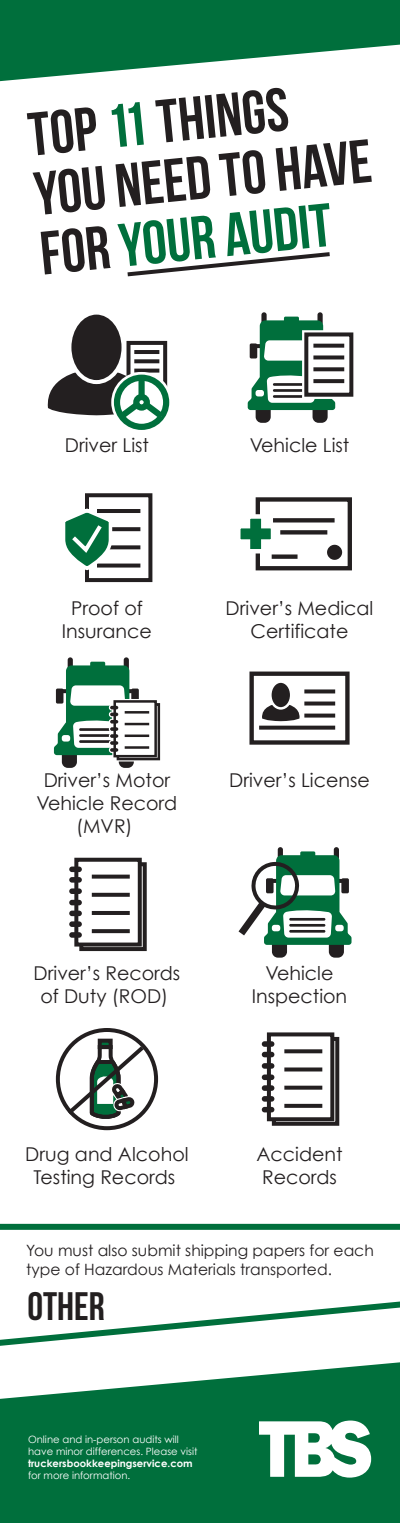
<style>
.page{position:relative;width:400px;height:1523px;background:#fff}
.page>*{position:absolute;margin:0;border:0;box-sizing:border-box;transform-origin:0 0}
.t1{font:61.1px/59.8px "Bebas Neue";color:#231f20}
.t2{font:39.7px "Bebas Neue";color:#231f20}
.t3{font:19.05px/22.9px "Century Gothic";color:#231f20;text-align:center}
.t4{font:15.55px/18.6px "Century Gothic";color:#231f20}
.t5{font:10.05px/12.1px "Century Gothic";color:#fff}
.t6{font:700 10.05px "Century Gothic";color:#fff}
.s1{color:#006f3c}
</style>
<div class="page">
<svg style="left:0;top:1223px;width:400px;height:123px"></svg>
<svg style="left:127px;top:252px;width:203px;height:25px"></svg>
<svg style="left:0;top:0;width:400px;height:82px;fill:#006f3c"></svg>
<svg style="left:0;top:1362px;width:400px;height:161px;background:#208155"></svg>
<svg style="left:259px;top:1420px;width:112px;height:58px"></svg>
<hr style="left:134px;top:350px;width:25px;height:4px;background:#231f20">
<svg style="left:134px;top:359px;width:25px;height:4px"></svg>
<div style="left:127px;top:341px;width:40px;height:53px;border:4px solid #231f20"></div>
<div style="left:69px;top:313px;width:55px;height:69px;background:#231f20;border-radius:50%"></div>
<div style="left:67px;top:311px;width:59px;height:73px;border:4px solid #fff;border-radius:50%"></div>
<div style="left:111px;top:372px;width:61px;height:61px;border:12px solid #fff;border-radius:50%"></div>
<div style="left:114px;top:375px;width:55px;height:55px;border:6px solid #006f3c;border-radius:50%"></div>
<svg style="left:47px;top:369px;width:123px;height:56px"></svg>
<div style="left:136px;top:397px;width:11px;height:11px;background:#fff;border-radius:50%"></div>
<div style="left:133px;top:394px;width:17px;height:17px;border:6px solid #006f3c;border-radius:50%"></div>
<div style="left:261px;top:312px;width:6px;height:13px;background:#231f20;border-radius:3px"></div>
<div style="left:317px;top:312px;width:6px;height:13px;background:#231f20;border-radius:3px"></div>
<div style="left:256px;top:404px;width:15px;height:19px;background:#231f20;border-radius:6px"></div>
<div style="left:313px;top:404px;width:15px;height:19px;background:#231f20;border-radius:6px"></div>
<svg style="left:248px;top:317px;width:87px;height:93px"></svg>
<hr style="left:273px;top:383px;width:36px;height:3px;background:#231f20">
<hr style="left:273px;top:389px;width:36px;height:3px;background:#231f20">
<hr style="left:273px;top:395px;width:36px;height:3px;background:#231f20">
<svg style="left:302px;top:330px;width:52px;height:69px"></svg>
<div style="left:304px;top:332px;width:49px;height:65px;background:#fff;border:4px solid #231f20"></div>
<svg style="left:313px;top:344px;width:31px;height:4px"></svg>
<svg style="left:313px;top:355px;width:31px;height:4px"></svg>
<svg style="left:313px;top:367px;width:31px;height:4px"></svg>
<svg style="left:313px;top:379px;width:31px;height:4px"></svg>
<div style="left:256px;top:390px;width:8px;height:6px;background:#fff;border-radius:3px"></div>
<div style="left:85px;top:493px;width:67px;height:89px;background:#fff;border:4px solid #231f20"></div>
<hr style="left:97px;top:509px;width:43px;height:4px;background:#231f20">
<svg style="left:114px;top:527px;width:26px;height:4px"></svg>
<svg style="left:114px;top:545px;width:26px;height:4px"></svg>
<svg style="left:114px;top:564px;width:26px;height:4px"></svg>
<svg style="left:65px;top:505px;width:49px;height:68px"></svg>
<div style="left:256px;top:497px;width:96px;height:73px;background:#fff;border:4px solid #231f20"></div>
<div style="left:272px;top:554px;width:26px;height:5px;background:#231f20"></div>
<svg style="left:280px;top:530px;width:47px;height:4px"></svg>
<svg style="left:278px;top:518px;width:57px;height:4px"></svg>
<div style="left:325px;top:542px;width:20px;height:20px;background:#231f20;border-radius:50%"></div>
<div style="left:322px;top:540px;width:25px;height:25px;border:5px solid #fff;border-radius:50%"></div>
<svg style="left:240px;top:512px;width:38px;height:44px"></svg>
<div style="left:249px;top:671px;width:101px;height:74px;background:#fff;border:4px solid #231f20"></div>
<svg style="left:262px;top:705px;width:38px;height:16px"></svg>
<svg style="left:270px;top:682px;width:21px;height:26px"></svg>
<div style="left:269px;top:680px;width:23px;height:30px;border:2px solid #fff;border-radius:50%"></div>
<svg style="left:304px;top:689px;width:31px;height:4px"></svg>
<svg style="left:304px;top:701px;width:31px;height:4px"></svg>
<svg style="left:304px;top:714px;width:31px;height:4px"></svg>
<svg style="left:259px;top:726px;width:76px;height:4px"></svg>
<div style="left:278px;top:847px;width:5px;height:13px;background:#231f20;border-radius:3px"></div>
<div style="left:334px;top:847px;width:5px;height:13px;background:#231f20;border-radius:3px"></div>
<div style="left:272px;top:938px;width:15px;height:20px;background:#231f20;border-radius:6px"></div>
<div style="left:329px;top:938px;width:15px;height:20px;background:#231f20;border-radius:6px"></div>
<svg style="left:239px;top:851px;width:113px;height:94px"></svg>
<svg style="left:58px;top:1030px;width:98px;height:98px"></svg>
<div style="left:56px;top:1028px;width:102px;height:102px;border:4px solid #231f20;border-radius:50%"></div>
<svg style="left:98px;top:1039px;width:15px;height:3px"></svg>
<svg style="left:63px;top:1042px;width:85px;height:81px"></svg>
<svg style="left:272px;top:1037px;width:67px;height:89px"></svg>
<div style="left:267px;top:1032px;width:67px;height:89px;background:#fff;border:4px solid #231f20"></div>
<svg style="left:284px;top:1049px;width:38px;height:4px"></svg>
<svg style="left:284px;top:1067px;width:38px;height:4px"></svg>
<svg style="left:284px;top:1086px;width:38px;height:4px"></svg>
<svg style="left:284px;top:1104px;width:38px;height:4px"></svg>
<div style="left:262px;top:1052px;width:12px;height:5px;background:#231f20;border-radius:3px"></div>
<div style="left:262px;top:1041px;width:12px;height:6px;background:#231f20;border-radius:3px"></div>
<div style="left:262px;top:1063px;width:12px;height:6px;background:#231f20;border-radius:3px"></div>
<div style="left:262px;top:1074px;width:12px;height:6px;background:#231f20;border-radius:3px"></div>
<div style="left:262px;top:1085px;width:12px;height:6px;background:#231f20;border-radius:3px"></div>
<div style="left:262px;top:1096px;width:12px;height:6px;background:#231f20;border-radius:3px"></div>
<div style="left:262px;top:1107px;width:12px;height:5px;background:#231f20;border-radius:3px"></div>
<svg style="left:79px;top:862px;width:68px;height:89px"></svg>
<div style="left:74px;top:858px;width:68px;height:88px;background:#fff;border:4px solid #231f20"></div>
<svg style="left:92px;top:875px;width:38px;height:4px"></svg>
<svg style="left:92px;top:893px;width:38px;height:4px"></svg>
<hr style="left:92px;top:911px;width:38px;height:4px;background:#231f20">
<svg style="left:92px;top:929px;width:38px;height:4px"></svg>
<div style="left:69px;top:877px;width:13px;height:6px;background:#231f20;border-radius:3px"></div>
<div style="left:69px;top:866px;width:13px;height:6px;background:#231f20;border-radius:3px"></div>
<div style="left:69px;top:888px;width:13px;height:6px;background:#231f20;border-radius:3px"></div>
<div style="left:69px;top:900px;width:13px;height:5px;background:#231f20;border-radius:3px"></div>
<div style="left:69px;top:911px;width:13px;height:5px;background:#231f20;border-radius:3px"></div>
<div style="left:69px;top:921px;width:13px;height:6px;background:#231f20;border-radius:3px"></div>
<div style="left:69px;top:932px;width:13px;height:6px;background:#231f20;border-radius:3px"></div>
<div style="left:68px;top:657px;width:5px;height:14px;background:#231f20;border-radius:3px"></div>
<div style="left:124px;top:657px;width:5px;height:14px;background:#231f20;border-radius:3px"></div>
<div style="left:62px;top:749px;width:15px;height:19px;background:#231f20;border-radius:6px"></div>
<div style="left:119px;top:749px;width:15px;height:19px;background:#231f20;border-radius:6px"></div>
<svg style="left:54px;top:662px;width:107px;height:101px"></svg>
<h1 class="t1" style="left:25px;top:105px;width:340px;rotate:-6deg">Top <span class="s1">11</span> Things<br>You Need to have for <span class="s1">Your Audit</span></h1>
<p class="t3" style="left:65px;top:433px;width:86px">Driver List</p>
<p class="t3" style="left:250px;top:433px;width:101px">Vehicle List</p>
<p class="t3" style="left:62px;top:596px;width:92px">Proof of<br>Insurance</p>
<p class="t3" style="left:226px;top:596px;width:149px">Driver’s Medical<br>Certificate</p>
<p class="t3" style="left:37px;top:769px;width:142px">Driver’s Motor<br>Vehicle Record (MVR)</p>
<p class="t3" style="left:229px;top:769px;width:142px">Driver’s License</p>
<p class="t3" style="left:34px;top:961px;width:148px">Driver’s Records of Duty (ROD)</p>
<p class="t3" style="left:252px;top:961px;width:97px">Vehicle<br>Inspection</p>
<p class="t3" style="left:25px;top:1142px;width:165px">Drug and Alcohol<br>Testing Records</p>
<p class="t3" style="left:256px;top:1142px;width:88px;text-align:left">Accident<br>Records</p>
<p class="t4" style="left:26px;top:1241px;width:349px">You must also submit shipping papers for each type of Hazardous Materials transported.</p>
<h2 class="t2" style="left:27px;top:1285px;width:79px">Other</h2>
<p class="t5" style="left:28px;top:1433px;width:171px">Online and in-person audits will have minor differences. Please visit</p>
<p class="t6" style="left:28px;top:1457px;width:166px">truckersbookkeepingservice.com</p>
<p class="t5" style="left:28px;top:1469px;width:104px">for more information.</p>
</div>
